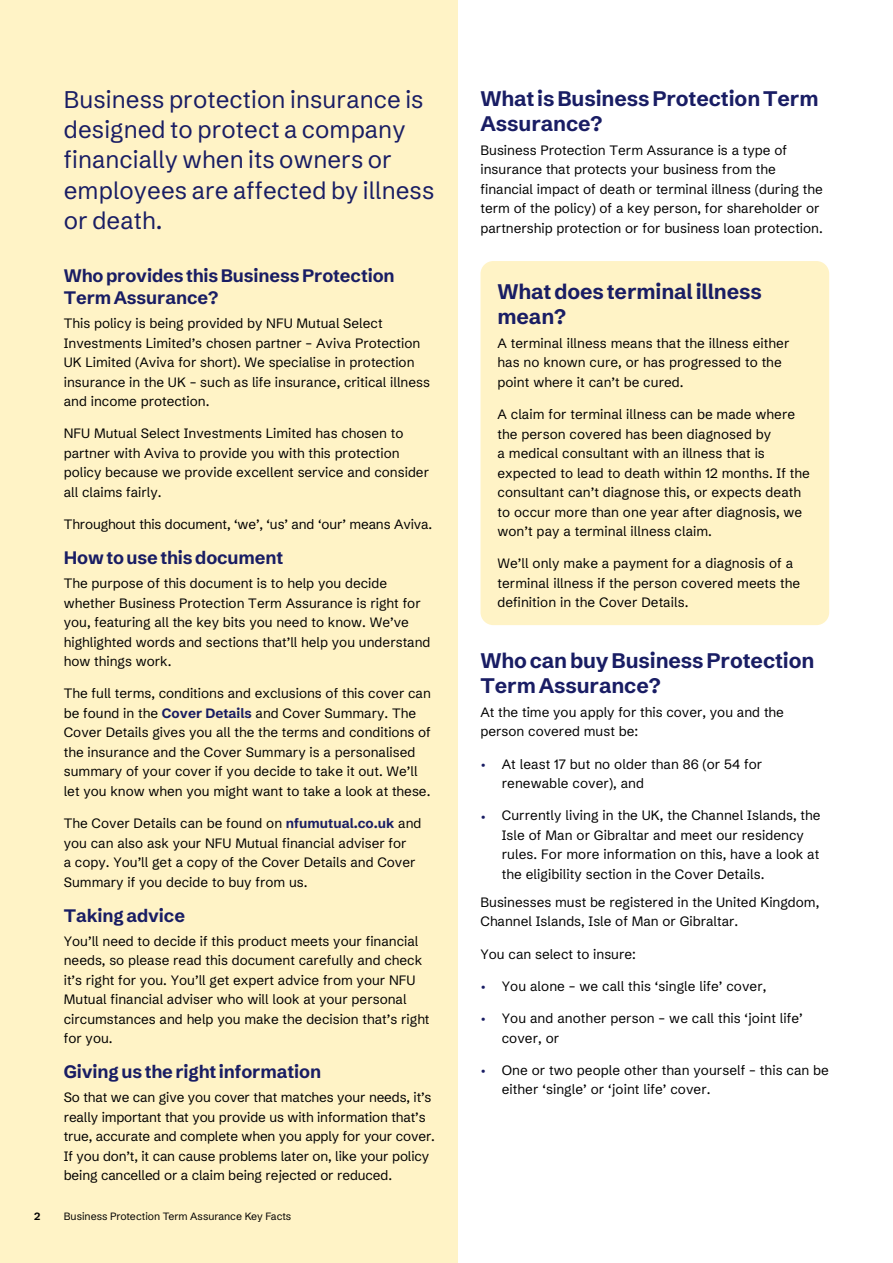
<style>
.page{position:relative;width:893px;height:1263px;background:#fff}
.page>*{position:absolute;margin:0;border:0;box-sizing:border-box;transform-origin:0 0}
.Page_Intro_Schib_Reg_16_on_20_zero_spaci{font:24px/30px "Schibsted Grotesk";letter-spacing:.005em;color:#191d64}
.Sub_1_Schib_Bold_14pt_on_17_-10{font:700 21px/25.5px "Schibsted Grotesk";letter-spacing:-.005em;color:#191d64}
.Sub_2_Schib_Bold_12_on_15_-10{font:700 18px/22.5px "Schibsted Grotesk";letter-spacing:-.005em;color:#191d64}
.Body_Schib_9pt_on_13_zero_spacing{font:13.5px/19.5px "Schibsted Grotesk";color:#000}
.Page_Folios{font:10.5px "Schibsted Grotesk";color:#000}
.t1{font:700 10.5px "Schibsted Grotesk";color:#000}
.s1{font-weight:700;color:#191d64}
.s2{font-weight:700;font-size:9px;color:#191d64}
</style>
<div class="page">
<div style="left:480px;top:261px;width:349px;height:364px;background:#fff3c6;border-radius:13px"></div>
<div style="left:0;top:0;width:457px;height:1263px;background:#fff3c6"></div>
<p class="Page_Intro_Schib_Reg_16_on_20_zero_spaci" style="left:64px;top:82px;width:372px">Business protection insurance is designed to protect a company financially when its owners or employees are affected by illness or death.</p>
<h4 class="Sub_2_Schib_Bold_12_on_15_-10" style="left:64px;top:262px;width:332px">Who provides this Business Protection<br>Term Assurance?</h4>
<p class="Body_Schib_9pt_on_13_zero_spacing" style="left:64px;top:312px;width:368px">This policy is being provided by NFU Mutual Select Investments Limited’s chosen partner – Aviva Protection UK Limited (Aviva for short). We specialise in protection insurance in the UK – such as life insurance, critical illness and income protection.</p>
<p class="Body_Schib_9pt_on_13_zero_spacing" style="left:64px;top:422px;width:367px">NFU Mutual Select Investments Limited has chosen to partner with Aviva to provide you with this protection policy because we provide excellent service and consider all claims fairly.</p>
<p class="Body_Schib_9pt_on_13_zero_spacing" style="left:64px;top:513px;width:370px">Throughout this document, ‘we’, ‘us’ and ‘our’ means Aviva.</p>
<h4 class="Sub_2_Schib_Bold_12_on_15_-10" style="left:64px;top:545px;width:221px">How to use this document</h4>
<p class="Body_Schib_9pt_on_13_zero_spacing" style="left:64px;top:572px;width:368px">The purpose of this document is to help you decide whether Business Protection Term Assurance is right for you, featuring all the key bits you need to know. We’ve highlighted words and sections that’ll help you understand how things work.</p>
<p class="Body_Schib_9pt_on_13_zero_spacing" style="left:64px;top:682px;width:369px">The full terms, conditions and exclusions of this cover can be found in the <span class="s1">Cover Details</span> and Cover Summary. The Cover Details gives you all the the terms and conditions of the insurance and the Cover Summary is a personalised summary of your cover if you decide to take it out. We’ll let you know when you might want to take a look at these.</p>
<p class="Body_Schib_9pt_on_13_zero_spacing" style="left:64px;top:812px;width:359px">The Cover Details can be found on <span class="s1">nfumutual.co.uk</span> and you can also ask your NFU Mutual financial adviser for<br>a copy. You’ll get a copy of the Cover Details and Cover Summary if you decide to buy from us.</p>
<h4 class="Sub_2_Schib_Bold_12_on_15_-10" style="left:64px;top:902px;width:123px">Taking advice</h4>
<p class="Body_Schib_9pt_on_13_zero_spacing" style="left:64px;top:929px;width:367px">You’ll need to decide if this product meets your financial needs, so please read this document carefully and check it’s right for you. You’ll get expert advice from your NFU Mutual financial adviser who will look at your personal circumstances and help you make the decision that’s right for you.</p>
<h4 class="Sub_2_Schib_Bold_12_on_15_-10" style="left:64px;top:1059px;width:259px">Giving us the right information</h4>
<p class="Body_Schib_9pt_on_13_zero_spacing" style="left:64px;top:1086px;width:373px">So that we can give you cover that matches your needs, it’s really important that you provide us with information that’s true, accurate and complete when you apply for your cover.<br>If you don’t, it can cause problems later on, like your policy being cancelled or a claim being rejected or reduced.</p>
<p class="t1" style="left:34px;top:1208px;width:8px">2</p>
<p class="Page_Folios" style="left:64px;top:1207px;width:229px">Business Protection Term Assurance Key Facts</p>
<h3 class="Sub_1_Schib_Bold_14pt_on_17_-10" style="left:480px;top:83px;width:340px">What is Business Protection Term<br>Assurance?</h3>
<p class="Body_Schib_9pt_on_13_zero_spacing" style="left:480px;top:139px;width:344px">Business Protection Term Assurance is a type of insurance that protects your business from the financial impact of death or terminal illness (during the term of the policy) of a key person, for shareholder or partnership protection or for business loan protection.</p>
<h3 class="Sub_1_Schib_Bold_14pt_on_17_-10" style="left:497px;top:276px;width:266px">What does terminal illness mean?</h3>
<p class="Body_Schib_9pt_on_13_zero_spacing" style="left:497px;top:332px;width:293px">A terminal illness means that the illness either has no known cure, or has progressed to the point where it can’t be cured.</p>
<p class="Body_Schib_9pt_on_13_zero_spacing" style="left:497px;top:403px;width:314px">A claim for terminal illness can be made where the person covered has been diagnosed by<br>a medical consultant with an illness that is expected to lead to death within 12 months. If the consultant can’t diagnose this, or expects death to occur more than one year after diagnosis, we won’t pay a terminal illness claim.</p>
<p class="Body_Schib_9pt_on_13_zero_spacing" style="left:497px;top:552px;width:304px">We’ll only make a payment for a diagnosis of a terminal illness if the person covered meets the definition in the Cover Details.</p>
<h3 class="Sub_1_Schib_Bold_14pt_on_17_-10" style="left:480px;top:645px;width:335px">Who can buy Business Protection<br>Term Assurance?</h3>
<p class="Body_Schib_9pt_on_13_zero_spacing" style="left:480px;top:701px;width:305px">At the time you apply for this cover, you and the person covered must be:</p>
<p class="Body_Schib_9pt_on_13_zero_spacing" style="left:502px;top:752px;width:262px;text-indent:-21px"><span class="s2">•</span> At least 17 but no older than 86 (or 54 for renewable cover), and</p>
<p class="Body_Schib_9pt_on_13_zero_spacing" style="left:502px;top:804px;width:320px;text-indent:-21px"><span class="s2">•</span> Currently living in the UK, the Channel Islands, the Isle of Man or Gibraltar and meet our residency rules. For more information on this, have a look at the eligibility section in the Cover Details.</p>
<p class="Body_Schib_9pt_on_13_zero_spacing" style="left:480px;top:891px;width:340px">Businesses must be registered in the United Kingdom,<br>Channel Islands, Isle of Man or Gibraltar.</p>
<p class="Body_Schib_9pt_on_13_zero_spacing" style="left:480px;top:942px;width:157px">You can select to insure:</p>
<p class="Body_Schib_9pt_on_13_zero_spacing" style="left:480px;top:975px;width:287px"><span class="s2">•</span> You alone – we call this ‘single life’ cover,</p>
<p class="Body_Schib_9pt_on_13_zero_spacing" style="left:502px;top:1007px;width:303px;text-indent:-21px"><span class="s2">•</span> You and another person – we call this ‘joint life’ cover, or</p>
<p class="Body_Schib_9pt_on_13_zero_spacing" style="left:502px;top:1059px;width:329px;text-indent:-21px"><span class="s2">•</span> One or two people other than yourself – this can be either ‘single’ or ‘joint life’ cover.</p>
</div>
